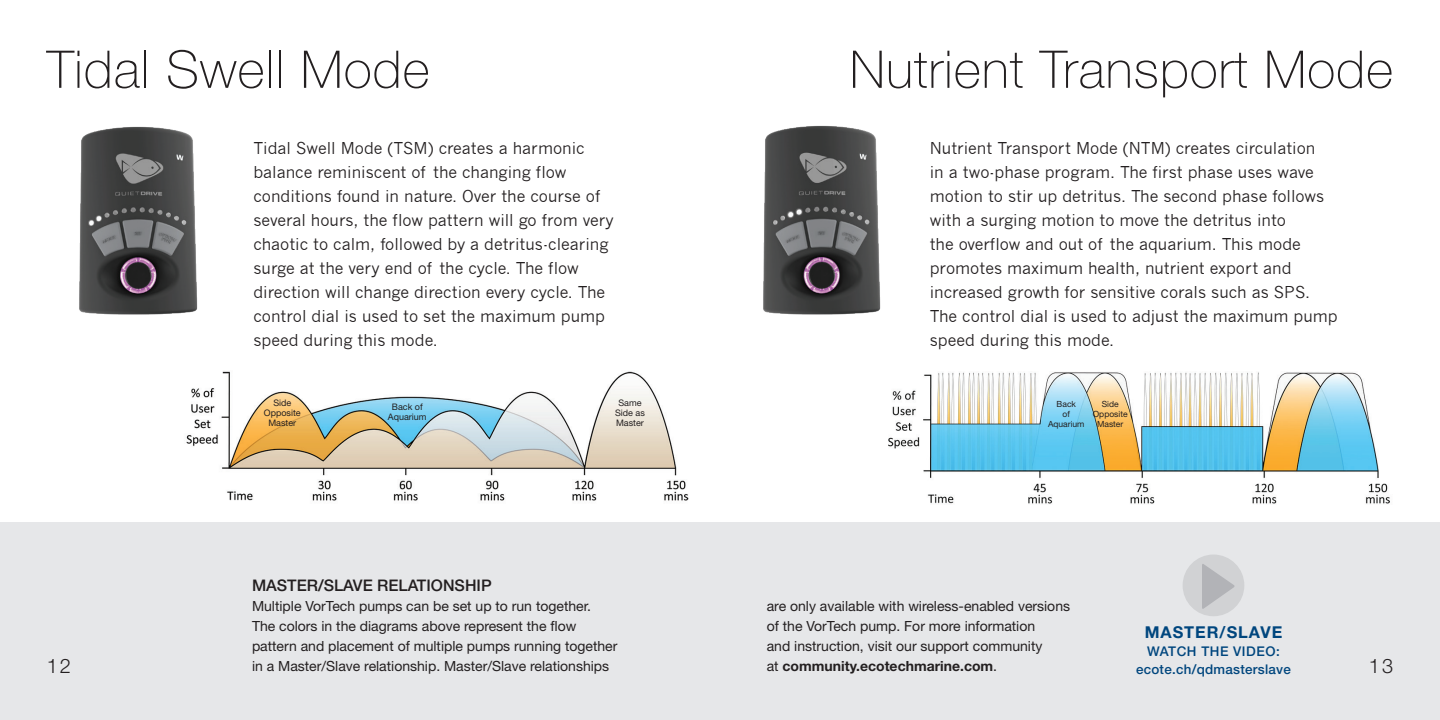
<style>
.page{position:relative;width:1440px;height:720px;background:#fff}
.page>*{position:absolute;margin:0;border:0;box-sizing:border-box;transform-origin:0 0}
.t1{font:100 52px "Helvetica Neue";letter-spacing:.02em;color:#231f20}
.t2{font:300 20px "Helvetica Neue";color:#231f20}
.t3{font:700 16.4px "Helvetica Neue";letter-spacing:.06em;color:#00467e}
.t4{font:16px/24px "News Gothic";color:#231f20}
.t5{font:500 16px "Helvetica Neue";color:#231f20}
.t6{font:14px/20px "Helvetica Neue";color:#231f20}
.t7{font:700 14px "Helvetica Neue";color:#231f20}
.t8{font:500 13.4px/17.8px "Helvetica Neue";letter-spacing:.02em;color:#00467e;text-align:center}
.t9{font:9px/10px "Helvetica Neue";color:#231f20;text-align:center}
.t10{font:8.4px/10px "Helvetica Neue";color:#231f20;text-align:center}
.s1{font-weight:400}
</style>
<div class="page">
<img style="left:186px;top:371px;width:502px;height:130px">
<div style="left:0;top:522px;width:1440px;height:198px;background:#e6e7e9"></div>
<img style="left:888px;top:372px;width:502px;height:132px">
<div style="left:1183px;top:555px;width:61px;height:61px;background:#d1d2d4;border-radius:50%"></div>
<svg style="left:1202px;top:564px;width:33px;height:45px"></svg>
<img style="left:79px;top:126px;width:119px;height:189px">
<img style="left:763px;top:125px;width:118px;height:190px">
<h1 class="t1" style="left:47px;top:40px;width:384px">Tidal Swell Mode</h1>
<h1 class="t1" style="left:850px;top:40px;width:545px">Nutrient Transport Mode</h1>
<p class="t4" style="left:253px;top:137px;width:362px">Tidal Swell Mode (TSM) creates a harmonic balance reminiscent of the changing flow conditions found in nature. Over the course of several hours, the flow pattern will go from very chaotic to calm, followed by a detritus-clearing surge at the very end of the cycle. The flow direction will change direction every cycle. The control dial is used to set the maximum pump speed during this mode.</p>
<p class="t4" style="left:930px;top:137px;width:410px">Nutrient Transport Mode (NTM) creates circulation<br>in a two-phase program. The first phase uses wave motion to stir up detritus. The second phase follows with a surging motion to move the detritus into<br>the overflow and out of the aquarium. This mode promotes maximum health, nutrient export and increased growth for sensitive corals such as SPS.<br>The control dial is used to adjust the maximum pump speed during this mode.</p>
<p class="t9" style="left:264px;top:398px;width:38px">Side<br>Opposite<br>Master</p>
<p class="t9" style="left:615px;top:398px;width:31px">Same<br>Side as<br>Master</p>
<p class="t9" style="left:388px;top:401px;width:40px">Back of<br>Aquarium</p>
<p class="t10" style="left:1048px;top:399px;width:38px">Back<br>of<br>Aquarium</p>
<p class="t10" style="left:1093px;top:399px;width:36px">Side<br>Opposite<br>Master</p>
<p class="t5" style="left:252px;top:576px;width:241px">MASTER/SLAVE RELATIONSHIP</p>
<p class="t6" style="left:252px;top:596px;width:367px">Multiple VorTech pumps can be set up to run together.<br>The colors in the diagrams above represent the flow pattern and placement of multiple pumps running together in a Master/Slave relationship. Master/Slave relationships</p>
<p class="t6" style="left:767px;top:596px;width:305px">are only available with wireless-enabled versions of the VorTech pump. For more information<br>and instruction, visit our support community</p>
<p class="t3" style="left:1145px;top:622px;width:139px">MASTER/SLAVE</p>
<p class="t8" style="left:1136px;top:642px;width:156px">WATCH THE VIDEO: ecote.ch/qdmasterslave</p>
<p class="t2" style="left:47px;top:654px;width:26px">12</p>
<p class="t7" style="left:767px;top:657px;width:232px"><span class="s1">at</span> community.ecotechmarine.com<span class="s1">.</span></p>
<p class="t2" style="left:1369px;top:654px;width:26px">13</p>
</div>
